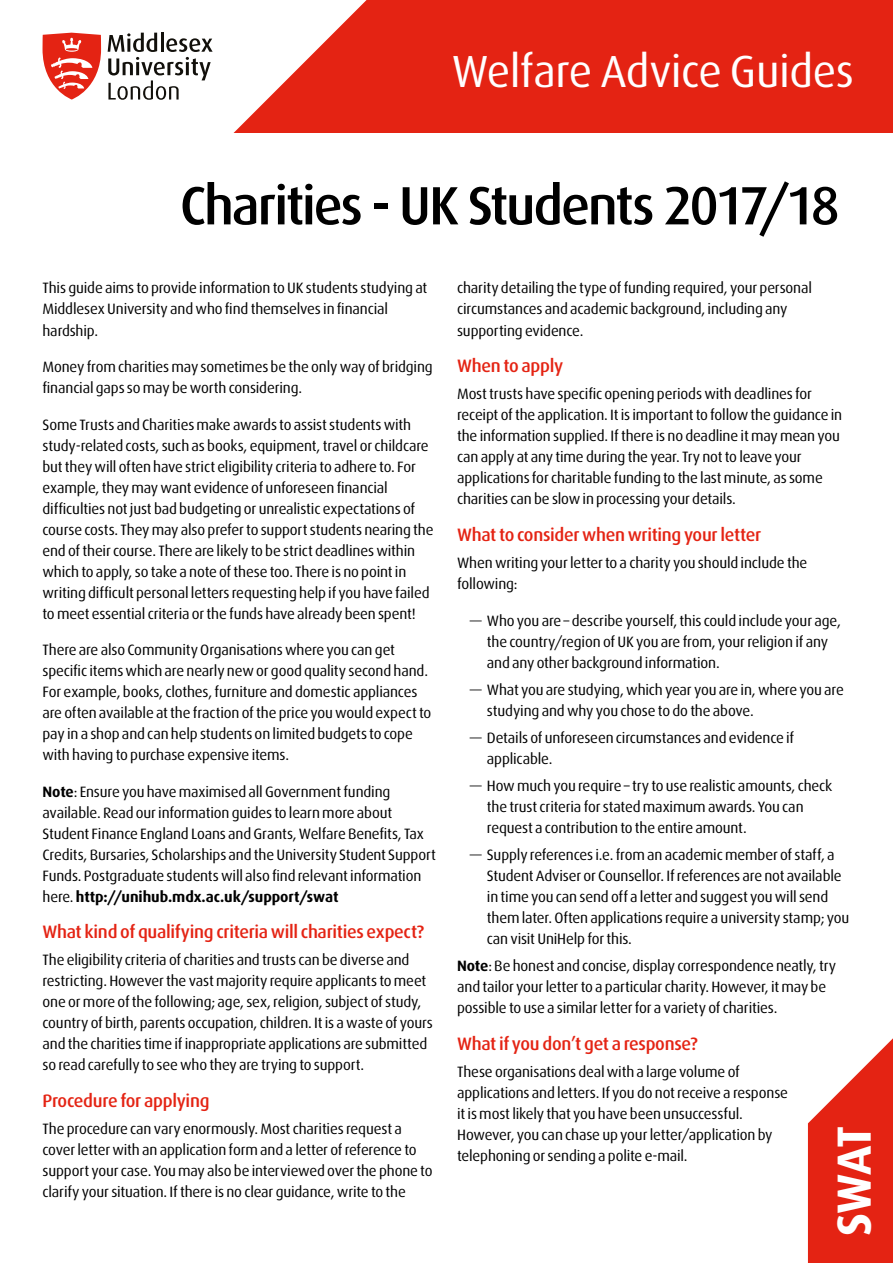
<style>
.page{position:relative;width:893px;height:1263px;background:#fff}
.page>*{position:absolute;margin:0;border:0;box-sizing:border-box;transform-origin:0 0}
.t1{font:500 54px "Dax";letter-spacing:-.045em;color:#000}
.t2{font:700 48px "Dax";color:#fff}
.t3{font:45px "Dax";letter-spacing:-.01em;color:#fff}
.t4{font:500 18px "Dax";letter-spacing:-.015em;color:#e42313}
.t5{font:15px/21px "Dax";letter-spacing:-.01em;color:#000}
.s1{font-weight:700}
</style>
<div class="page">
<div style="left:0;top:0;width:893px;height:133px;background:#e42313"></div>
<svg style="left:0;top:0;width:367px;height:133px;fill:#fff"></svg>
<svg style="left:108px;top:33px;width:105px;height:67px;background:#c3c2c1"></svg>
<svg style="left:43px;top:33px;width:58px;height:67px"></svg>
<svg style="left:808px;top:1038px;width:85px;height:225px"></svg>
<h3 class="t3" style="left:452px;top:46px;width:404px">Welfare Advice Guides</h3>
<h1 class="t1" style="left:180px;top:175px;width:661px">Charities - UK Students 2017/18</h1>
<p class="t5" style="left:43px;top:278px;width:386px">This guide aims to provide information to UK students studying at<br>Middlesex University and who find themselves in financial hardship.</p>
<p class="t5" style="left:43px;top:356px;width:392px">Money from charities may sometimes be the only way of bridging financial gaps so may be worth considering.</p>
<p class="t5" style="left:43px;top:414px;width:393px">Some Trusts and Charities make awards to assist students with study-related costs, such as books, equipment, travel or childcare but they will often have strict eligibility criteria to adhere to. For example, they may want evidence of unforeseen financial difficulties not just bad budgeting or unrealistic expectations of course costs. They may also prefer to support students nearing the end of their course. There are likely to be strict deadlines within which to apply, so take a note of these too. There is no point in writing difficult personal letters requesting help if you have failed to meet essential criteria or the funds have already been spent!</p>
<p class="t5" style="left:43px;top:639px;width:390px">There are also Community Organisations where you can get specific items which are nearly new or good quality second hand.<br>For example, books, clothes, furniture and domestic appliances are often available at the fraction of the price you would expect to pay in a shop and can help students on limited budgets to cope with having to purchase expensive items.</p>
<p class="t5" style="left:43px;top:781px;width:395px"><span class="s1">Note</span>: Ensure you have maximised all Government funding available. Read our information guides to learn more about Student Finance England Loans and Grants, Welfare Benefits, Tax Credits, Bursaries, Scholarships and the University Student Support Funds. Postgraduate students will also find relevant information here. <span class="s1">http://unihub.mdx.ac.uk/support/swat</span></p>
<p class="t4" style="left:43px;top:922px;width:383px">What kind of qualifying criteria will charities expect?</p>
<p class="t5" style="left:43px;top:950px;width:392px">The eligibility criteria of charities and trusts can be diverse and restricting. However the vast majority require applicants to meet one or more of the following; age, sex, religion, subject of study, country of birth, parents occupation, children. It is a waste of yours and the charities time if inappropriate applications are submitted so read carefully to see who they are trying to support.</p>
<p class="t4" style="left:43px;top:1091px;width:169px">Procedure for applying</p>
<p class="t5" style="left:43px;top:1119px;width:392px">The procedure can vary enormously. Most charities request a cover letter with an application form and a letter of reference to support your case. You may also be interviewed over the phone to clarify your situation. If there is no clear guidance, write to the</p>
<p class="t5" style="left:457px;top:278px;width:356px">charity detailing the type of funding required, your personal circumstances and academic background, including any supporting evidence.</p>
<p class="t4" style="left:457px;top:356px;width:108px">When to apply</p>
<p class="t5" style="left:457px;top:384px;width:387px">Most trusts have specific opening periods with deadlines for receipt of the application. It is important to follow the guidance in the information supplied. If there is no deadline it may mean you can apply at any time during the year. Try not to leave your applications for charitable funding to the last minute, as some charities can be slow in processing your details.</p>
<p class="t4" style="left:457px;top:525px;width:305px">What to consider when writing your letter</p>
<p class="t5" style="left:457px;top:553px;width:352px">When writing your letter to a charity you should include the following:</p>
<p class="t5" style="left:487px;top:610px;width:356px;text-indent:-17px">— Who you are – describe yourself, this could include your age, the country/region of UK you are from, your religion if any and any other background information.</p>
<p class="t5" style="left:487px;top:679px;width:358px;text-indent:-17px">— What you are studying, which year you are in, where you are studying and why you chose to do the above.</p>
<p class="t5" style="left:487px;top:727px;width:309px;text-indent:-17px">— Details of unforeseen circumstances and evidence if applicable.</p>
<p class="t5" style="left:487px;top:776px;width:347px;text-indent:-17px">— How much you require – try to use realistic amounts, check the trust criteria for stated maximum awards. You can request a contribution to the entire amount.</p>
<p class="t5" style="left:487px;top:845px;width:364px;text-indent:-17px">— Supply references i.e. from an academic member of staff, a Student Adviser or Counsellor. If references are not available in time you can send off a letter and suggest you will send them later. Often applications require a university stamp; you can visit UniHelp for this.</p>
<p class="t5" style="left:457px;top:956px;width:381px"><span class="s1">Note</span>: Be honest and concise, display correspondence neatly, try and tailor your letter to a particular charity. However, it may be possible to use a similar letter for a variety of charities.</p>
<p class="t4" style="left:457px;top:1034px;width:242px">What if you don’t get a response?</p>
<p class="t5" style="left:457px;top:1062px;width:332px">These organisations deal with a large volume of applications and letters. If you do not receive a response it is most likely that you have been unsuccessful.<br>However, you can chase up your letter/application by telephoning or sending a polite e-mail.</p>
<h2 class="t2" style="left:827px;top:1236px;width:112px;rotate:-90deg">SWAT</h2>
</div>
